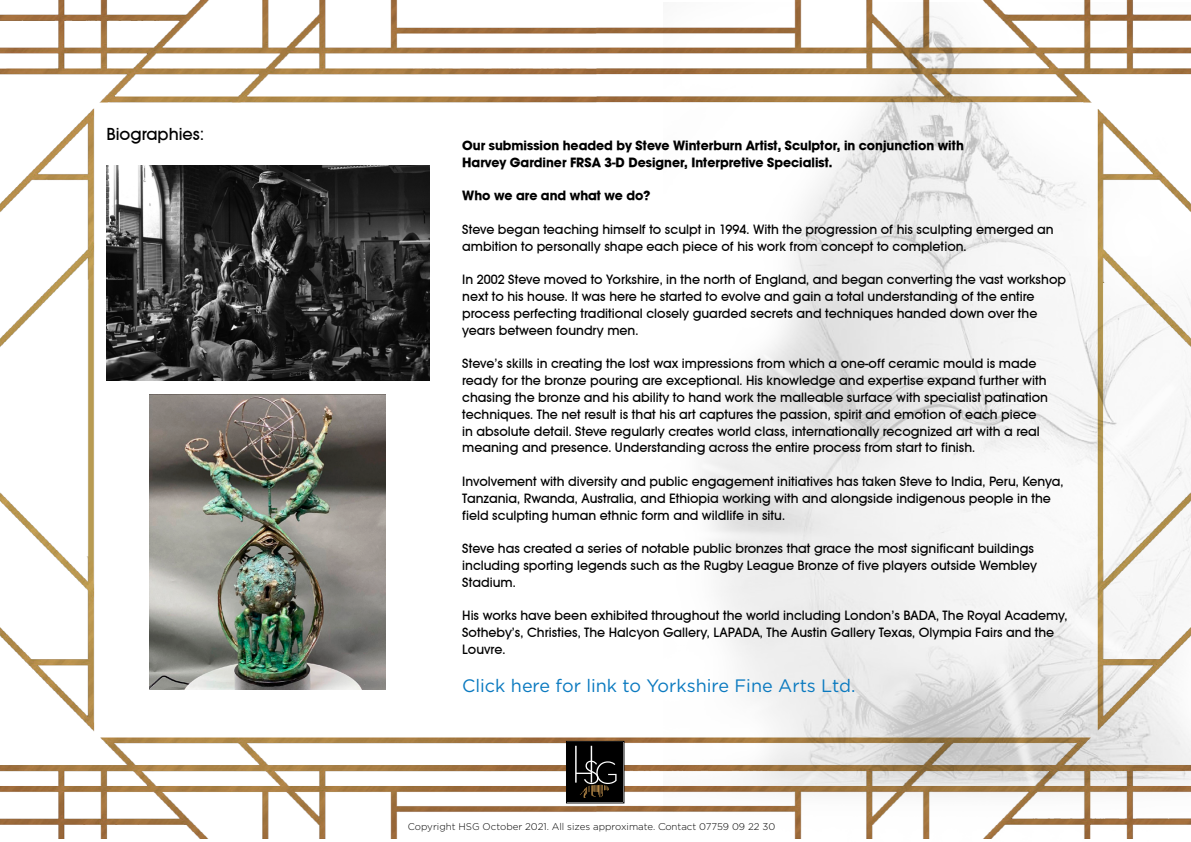
<style>
.page{position:relative;width:1191px;height:842px;background:#fff}
.page>*{position:absolute;margin:0;border:0;box-sizing:border-box;transform-origin:0 0}
.t1{font:18px "Gotham";color:#0b7ac0}
.t2{font:18px "Avant Garde Md ITCTT";color:#000}
.t3{font:14px/16.8px "Avant Garde Md ITCTT";color:#000}
.t4{font:14px/16.8px "Avant Garde Md ITCTT Bold";color:#000}
.t5{font:300 9.7px "Gotham";color:#000}
</style>
<div class="page">
<img style="left:0;top:0;width:1133px;height:839px">
<div style="left:566px;top:741px;width:58px;height:62px;border:1px solid #000"></div>
<div style="left:567px;top:742px;width:56px;height:60px;background:#000"></div>
<svg style="left:575px;top:746px;width:41px;height:52px"></svg>
<img style="left:663px;top:2px;width:528px;height:837px">
<img style="left:106px;top:165px;width:323px;height:215px">
<img style="left:149px;top:395px;width:237px;height:295px">
<p class="t2" style="left:106px;top:123px;width:99px">Biographies:</p>
<p class="t4" style="left:462px;top:137px;width:503px">Our submission headed by Steve Winterburn Artist, Sculptor, in conjunction with<br>Harvey Gardiner FRSA 3-D Designer, Interpretive Specialist.</p>
<p class="t4" style="left:462px;top:187px;width:190px">Who we are and what we do?</p>
<p class="t3" style="left:462px;top:221px;width:593px">Steve began teaching himself to sculpt in 1994. With the progression of his sculpting emerged an ambition to personally shape each piece of his work from concept to completion.</p>
<p class="t3" style="left:462px;top:271px;width:605px">In 2002 Steve moved to Yorkshire, in the north of England, and began converting the vast workshop next to his house. It was here he started to evolve and gain a total understanding of the entire process perfecting traditional closely guarded secrets and techniques handed down over the years between foundry men.</p>
<p class="t3" style="left:462px;top:355px;width:587px">Steve’s skills in creating the lost wax impressions from which a one-off ceramic mould is made ready for the bronze pouring are exceptional. His knowledge and expertise expand further with chasing the bronze and his ability to hand work the malleable surface with specialist patination techniques. The net result is that his art captures the passion, spirit and emotion of each piece in absolute detail. Steve regularly creates world class, internationally recognized art with a real meaning and presence. Understanding across the entire process from start to finish.</p>
<p class="t3" style="left:462px;top:473px;width:602px">Involvement with diversity and public engagement initiatives has taken Steve to India, Peru, Kenya,<br>Tanzania, Rwanda, Australia, and Ethiopia working with and alongside indigenous people in the field sculpting human ethnic form and wildlife in situ.</p>
<p class="t3" style="left:462px;top:540px;width:576px">Steve has created a series of notable public bronzes that grace the most significant buildings including sporting legends such as the Rugby League Bronze of five players outside Wembley<br>Stadium.</p>
<p class="t3" style="left:462px;top:607px;width:607px">His works have been exhibited throughout the world including London’s BADA, The Royal Academy,<br>Sotheby’s, Christies, The Halcyon Gallery, LAPADA, The Austin Gallery Texas, Olympia Fairs and the<br>Louvre.</p>
<p class="t1" style="left:462px;top:674px;width:395px">Click here for link to Yorkshire Fine Arts Ltd.</p>
<p class="t5" style="left:408px;top:820px;width:369px">Copyright HSG October 2021. All sizes approximate. Contact 07759 09 22 30</p>
</div>
